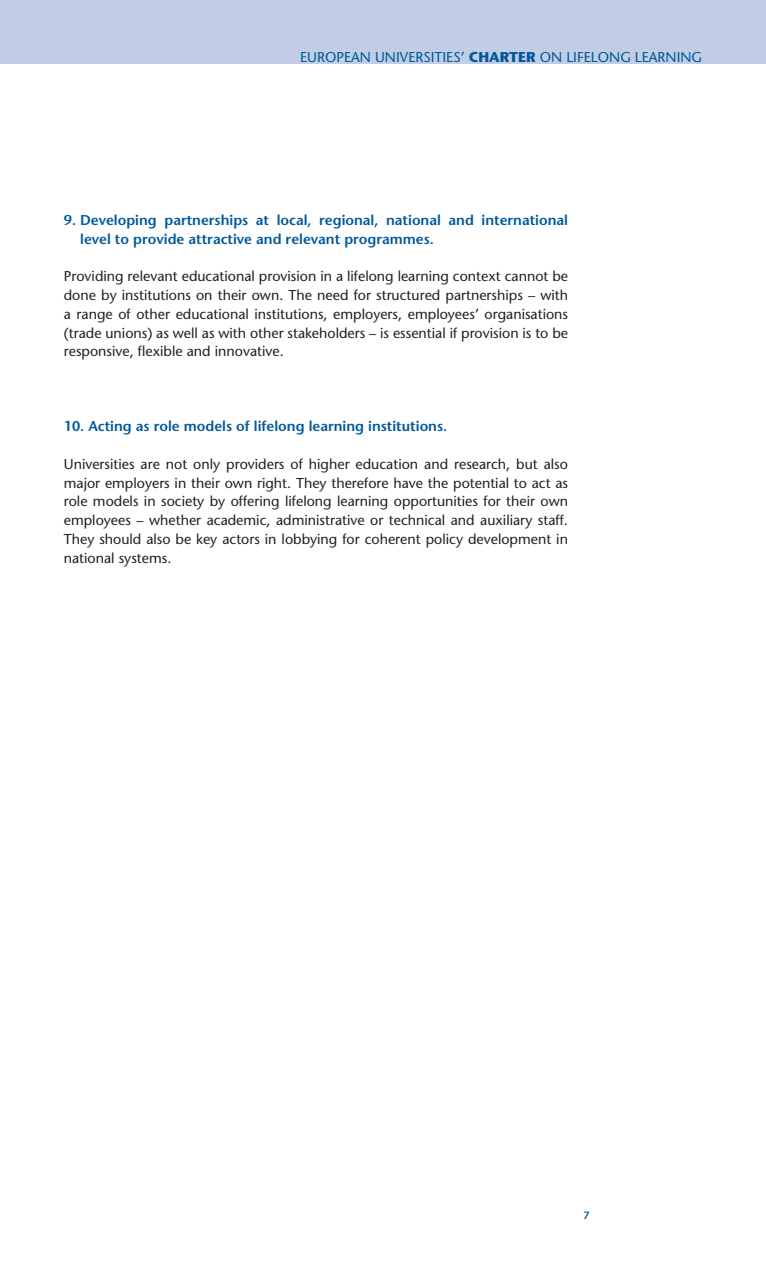
<style>
.page{position:relative;width:766px;height:1263px;background:#fff}
.page>*{position:absolute;margin:0;border:0;box-sizing:border-box;transform-origin:0 0}
.t1{font:14.25px/18.8px "Stone Sans";color:#231f20;text-align:justify}
.t2{font:600 14.25px/18.8px "Stone Sans";color:#00599b}
.t3{font:14.25px "Stone Sans";color:#00599b}
.t4{font:600 10.5px "Stone Sans";color:#00599b}
.s1{font-weight:700}
</style>
<div class="page">
<div style="left:0;top:0;width:765px;height:64px;background:#c1cde5"></div>
<p class="t3" style="left:300px;top:48px;width:403px">EUROPEAN UNIVERSITIES’ <span class="s1">CHARTER</span> ON LIFELONG LEARNING</p>
<p class="t2" style="left:80px;top:211px;width:489px;text-indent:-16px">9. Developing partnerships at local, regional, national and international level to provide attractive and relevant programmes.</p>
<p class="t1" style="left:64px;top:267px;width:505px">Providing relevant educational provision in a lifelong learning context cannot be done by institutions on their own. The need for structured partnerships – with a range of other educational institutions, employers, employees’ organisations (trade unions) as well as with other stakeholders – is essential if provision is to be responsive, flexible and innovative.</p>
<p class="t2" style="left:64px;top:417px;width:385px">10. Acting as role models of lifelong learning institutions.</p>
<p class="t1" style="left:64px;top:454px;width:505px">Universities are not only providers of higher education and research, but also major employers in their own right. They therefore have the potential to act as role models in society by offering lifelong learning opportunities for their own employees – whether academic, administrative or technical and auxiliary staff.<br>They should also be key actors in lobbying for coherent policy development in national systems.</p>
<p class="t4" style="left:583px;top:1209px;width:8px">7</p>
</div>
